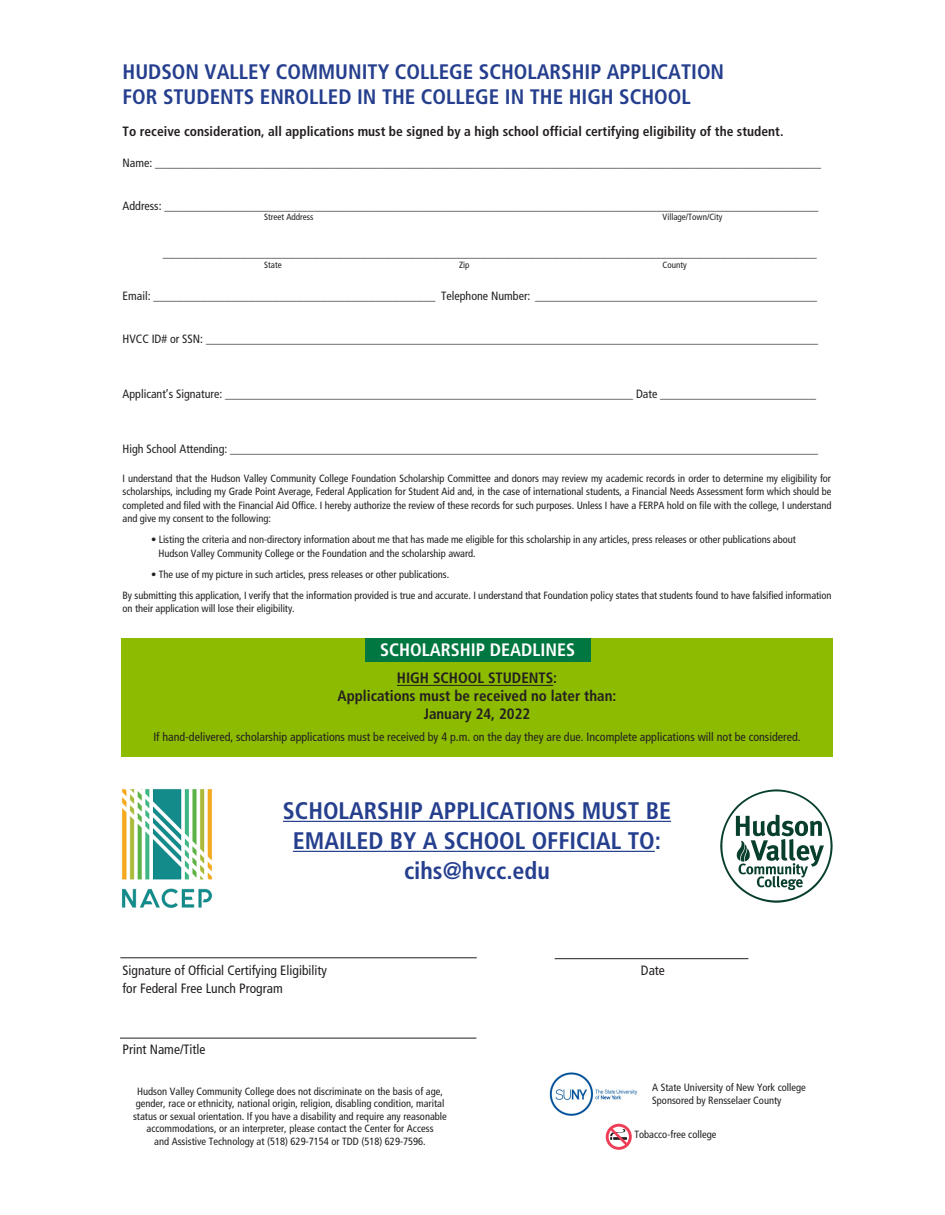
<style>
.page{position:relative;width:945px;height:1215px;background:#fff}
.page>*{position:absolute;margin:0;border:0;box-sizing:border-box;transform-origin:0 0}
.t1{font:700 condensed 24px "Frutiger LT Pro";color:#253f8e}
.t2{font:700 condensed 21px "Frutiger LT Pro";color:#253f8e}
.t3{font:700 condensed 18px "Frutiger LT Pro";color:#fff}
.t4{font:700 condensed 15px/18px "Frutiger LT Pro";color:#231f20;text-align:center}
.t5{font:700 condensed 13.5px "Frutiger LT Pro";color:#231f20}
.t6{font:condensed 13.5px "Frutiger LT Pro";color:#231f20}
.t7{font:condensed 12px "Frutiger LT Pro";color:#231f20}
.t8{font:condensed 10.5px/13.5px "Frutiger LT Pro";letter-spacing:-.005em;color:#231f20;text-align:justify}
.t9{font:condensed 9px "Frutiger LT Pro";color:#231f20}
</style>
<div class="page">
<div style="left:121px;top:638px;width:711px;height:119px;background:#8dbb00"></div>
<div style="left:365px;top:638px;width:225px;height:24px;background:#007740"></div>
<hr style="left:283px;top:821px;width:388px;height:1px;background:#253f8e">
<hr style="left:293px;top:851px;width:362px;height:1px;background:#253f8e">
<hr style="left:120px;top:1038px;width:356px;height:1px;background:#231f20">
<hr style="left:120px;top:957px;width:357px;height:1px;background:#231f20">
<hr style="left:555px;top:958px;width:193px;height:1px;background:#231f20">
<img style="left:122px;top:789px;width:90px;height:119px">
<img style="left:720px;top:789px;width:113px;height:114px">
<img style="left:549px;top:1072px;width:89px;height:44px">
<svg style="left:606px;top:1124px;width:26px;height:26px"></svg>
<hr style="left:397px;top:685px;width:156px;height:1px;background:#231f20">
<p class="t2" style="left:123px;top:59px;width:603px">HUDSON VALLEY COMMUNITY COLLEGE SCHOLARSHIP APPLICATION</p>
<p class="t2" style="left:123px;top:84px;width:570px">FOR STUDENTS ENROLLED IN THE COLLEGE IN THE HIGH SCHOOL</p>
<p class="t5" style="left:123px;top:124px;width:662px">To receive consideration, all applications must be signed by a high school official certifying eligibility of the student.</p>
<p class="t7" style="left:123px;top:156px;width:700px">Name: _______________________________________________________________________________________________________________</p>
<p class="t7" style="left:123px;top:199px;width:697px">Address: _____________________________________________________________________________________________________________</p>
<p class="t9" style="left:264px;top:211px;width:51px">Street Address</p>
<p class="t9" style="left:663px;top:211px;width:61px">Village/Town/City</p>
<p class="t7" style="left:163px;top:246px;width:655px">_____________________________________________________________________________________________________________</p>
<p class="t9" style="left:264px;top:260px;width:19px">State</p>
<p class="t9" style="left:459px;top:260px;width:12px">Zip</p>
<p class="t9" style="left:663px;top:260px;width:26px">County</p>
<p class="t7" style="left:123px;top:289px;width:696px">Email: _______________________________________________ Telephone Number: _______________________________________________</p>
<p class="t7" style="left:123px;top:332px;width:697px">HVCC ID# or SSN: ______________________________________________________________________________________________________</p>
<p class="t7" style="left:123px;top:387px;width:695px">Applicant’s Signature: ____________________________________________________________________ Date __________________________</p>
<p class="t7" style="left:123px;top:442px;width:697px">High School Attending: __________________________________________________________________________________________________</p>
<p class="t8" style="left:123px;top:471px;width:710px">I understand that the Hudson Valley Community College Foundation Scholarship Committee and donors may review my academic records in order to determine my eligibility for scholarships, including my Grade Point Average, Federal Application for Student Aid and, in the case of international students, a Financial Needs Assessment form which should be completed and filed with the Financial Aid Office. I hereby authorize the review of these records for such purposes. Unless I have a FERPA hold on file with the college, I understand and give my consent to the following:</p>
<p class="t8" style="left:151px;top:533px;width:646px">• Listing the criteria and non-directory information about me that has made me eligible for this scholarship in any articles, press releases or other publications about</p>
<p class="t8" style="left:159px;top:546px;width:319px">Hudson Valley Community College or the Foundation and the scholarship award.</p>
<p class="t8" style="left:151px;top:567px;width:300px">• The use of my picture in such articles, press releases or other publications.</p>
<p class="t8" style="left:123px;top:588px;width:711px">By submitting this application, I verify that the information provided is true and accurate. I understand that Foundation policy states that students found to have falsified information on their application will lose their eligibility.</p>
<p class="t3" style="left:380px;top:640px;width:197px">SCHOLARSHIP DEADLINES</p>
<p class="t4" style="left:338px;top:669px;width:280px">HIGH SCHOOL STUDENTS:<br>Applications must be received no later than:<br>January 24, 2022</p>
<p class="t7" style="left:153px;top:730px;width:649px">If hand-delivered, scholarship applications must be received by 4 p.m. on the day they are due. Incomplete applications will not be considered.</p>
<p class="t1" style="left:283px;top:796px;width:390px">SCHOLARSHIP APPLICATIONS MUST BE</p>
<p class="t1" style="left:293px;top:826px;width:370px">EMAILED BY A SCHOOL OFFICIAL TO:</p>
<p class="t1" style="left:404px;top:856px;width:147px">cihs@hvcc.edu</p>
<p class="t6" style="left:123px;top:962px;width:206px">Signature of Official Certifying Eligibility</p>
<p class="t6" style="left:641px;top:962px;width:25px">Date</p>
<p class="t6" style="left:123px;top:980px;width:162px">for Federal Free Lunch Program</p>
<p class="t6" style="left:123px;top:1041px;width:84px">Print Name/Title</p>
<p class="t8" style="left:137px;top:1084px;width:307px">Hudson Valley Community College does not discriminate on the basis of age,</p>
<p class="t8" style="left:136px;top:1097px;width:310px">gender, race or ethnicity, national origin, religion, disabling condition, marital</p>
<p class="t8" style="left:133px;top:1110px;width:315px">status or sexual orientation. If you have a disability and require any reasonable</p>
<p class="t8" style="left:147px;top:1122px;width:289px">accommodations, or an interpreter, please contact the Center for Access</p>
<p class="t8" style="left:154px;top:1135px;width:273px">and Assistive Technology at (518) 629-7154 or TDD (518) 629-7596.</p>
<p class="t8" style="left:652px;top:1081px;width:155px">A State University of New York college</p>
<p class="t8" style="left:652px;top:1093px;width:131px">Sponsored by Rensselaer County</p>
<p class="t8" style="left:634px;top:1128px;width:84px">Tobacco-free college</p>
</div>
